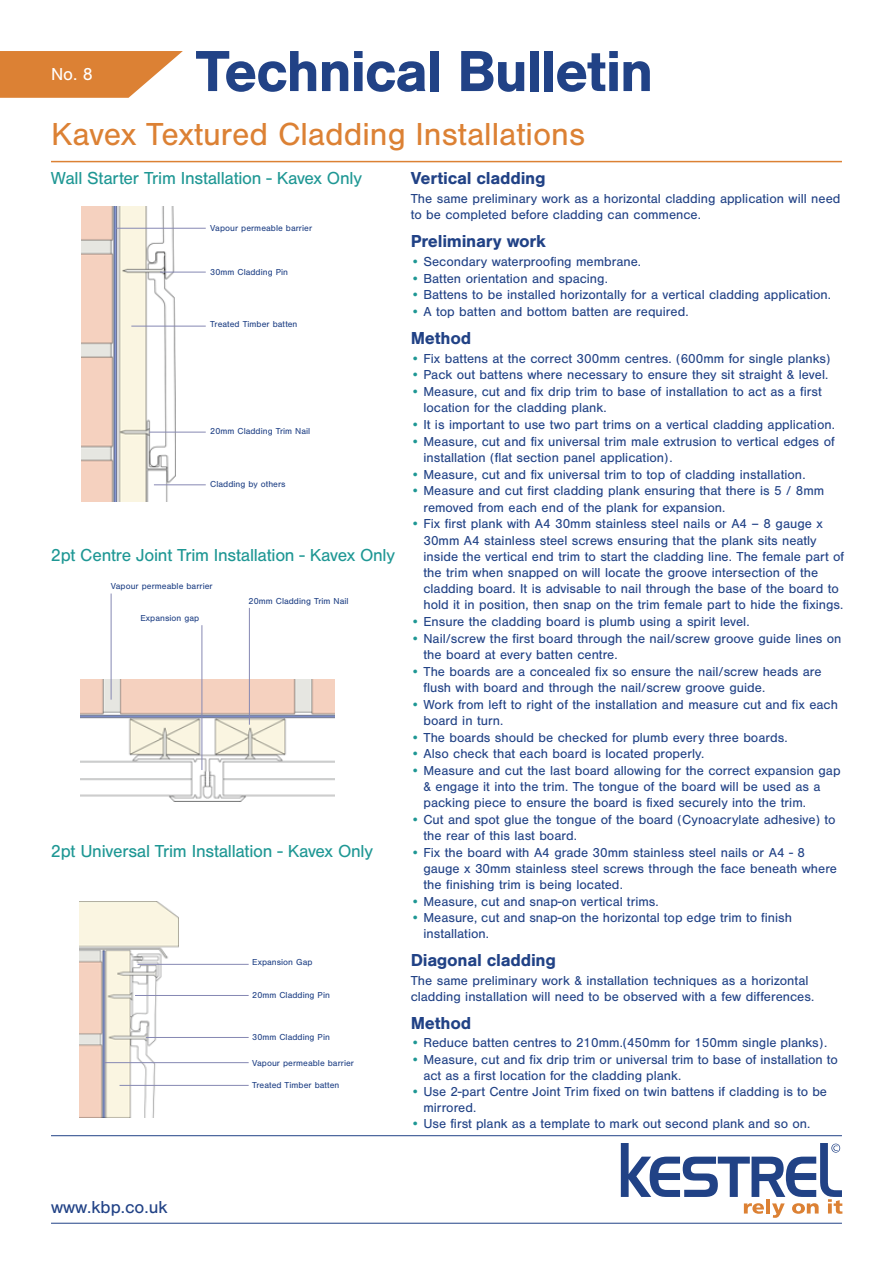
<style>
.page{position:relative;width:893px;height:1263px;background:#fff}
.page>*{position:absolute;margin:0;border:0;box-sizing:border-box;transform-origin:0 0}
.t1{font:700 60px "Nimbus San";letter-spacing:-.03em;color:#214286}
.t2{font:33px "Nimbus San";color:#dc8134}
.t3{font:18px "Nimbus San";letter-spacing:-.015em;color:#1e9794}
.t4{font:700 18px "Nimbus San";letter-spacing:-.015em;color:#214286}
.t5{font:18px "Nimbus San";color:#214286}
.t6{font:18px "Nimbus San";color:#fff}
.t7{font:13.5px/16.2px "Nimbus San";color:#214286}
.t8{font:9px "Nimbus San";letter-spacing:.005em;color:#214286}
.s1{color:#1e9794}
</style>
<div class="page">
<svg style="left:0;top:51px;width:183px;height:47px;background:#e19453"></svg>
<svg style="left:621px;top:1143px;width:221px;height:75px"></svg>
<hr style="left:51px;top:1135px;width:791px;height:1px;background:#214286">
<hr style="left:51px;top:161px;width:791px;height:1px;background:#dc8134">
<hr style="left:51px;top:1223px;width:791px;height:1px;background:#214286">
<img style="left:81px;top:207px;width:94px;height:295px">
<hr style="left:116px;top:228px;width:90px;height:1px;background:#8688b3">
<hr style="left:160px;top:272px;width:46px;height:1px;background:#8688b3">
<hr style="left:131px;top:326px;width:75px;height:1px;background:#8688b3">
<hr style="left:154px;top:485px;width:52px;height:1px;background:#8688b3">
<hr style="left:149px;top:432px;width:57px;height:1px;background:#8688b3">
<img style="left:80px;top:680px;width:254px;height:121px">
<hr style="left:111px;top:593px;width:1px;height:107px;background:#8688b3">
<hr style="left:202px;top:625px;width:1px;height:145px;background:#8688b3">
<hr style="left:249px;top:608px;width:1px;height:117px;background:#8688b3">
<img style="left:79px;top:901px;width:99px;height:216px">
<hr style="left:138px;top:964px;width:111px;height:1px;background:#8688b3">
<hr style="left:135px;top:995px;width:114px;height:1px;background:#8688b3">
<hr style="left:120px;top:1085px;width:129px;height:1px;background:#8688b3">
<hr style="left:104px;top:1062px;width:145px;height:1px;background:#8688b3">
<hr style="left:146px;top:1037px;width:103px;height:1px;background:#8688b3">
<h1 class="t1" style="left:196px;top:47px;width:459px">Technical Bulletin</h1>
<h2 class="t2" style="left:51px;top:123px;width:535px">Kavex Textured Cladding Installations</h2>
<h3 class="t6" style="left:51px;top:68px;width:43px">No. 8</h3>
<h3 class="t3" style="left:51px;top:172px;width:313px">Wall Starter Trim Installation - Kavex Only</h3>
<p class="t8" style="left:210px;top:225px;width:103px">Vapour permeable barrier</p>
<p class="t8" style="left:210px;top:269px;width:79px">30mm Cladding Pin</p>
<p class="t8" style="left:210px;top:321px;width:89px">Treated Timber batten</p>
<p class="t8" style="left:210px;top:428px;width:102px">20mm Cladding Trim Nail</p>
<p class="t8" style="left:210px;top:480px;width:77px">Cladding by others</p>
<h3 class="t3" style="left:51px;top:549px;width:346px">2pt Centre Joint Trim Installation - Kavex Only</h3>
<p class="t8" style="left:249px;top:598px;width:102px">20mm Cladding Trim Nail</p>
<p class="t8" style="left:111px;top:583px;width:103px">Vapour permeable barrier</p>
<p class="t8" style="left:141px;top:615px;width:60px">Expansion gap</p>
<h3 class="t3" style="left:51px;top:845px;width:324px">2pt Universal Trim Installation - Kavex Only</h3>
<p class="t8" style="left:252px;top:959px;width:62px">Expansion Gap</p>
<p class="t8" style="left:252px;top:992px;width:79px">20mm Cladding Pin</p>
<p class="t8" style="left:252px;top:1034px;width:79px">30mm Cladding Pin</p>
<p class="t8" style="left:252px;top:1060px;width:103px">Vapour permeable barrier</p>
<p class="t8" style="left:252px;top:1082px;width:89px">Treated Timber batten</p>
<h3 class="t4" style="left:411px;top:171px;width:137px">Vertical cladding</h3>
<p class="t7" style="left:411px;top:191px;width:431px">The same preliminary work as a horizontal cladding application will need to be completed before cladding can commence.</p>
<h3 class="t4" style="left:411px;top:234px;width:137px">Preliminary work</h3>
<p class="t7" style="left:411px;top:254px;width:232px"><span class="s1">•</span> Secondary waterproofing membrane.</p>
<p class="t7" style="left:411px;top:271px;width:199px"><span class="s1">•</span> Batten orientation and spacing.</p>
<p class="t7" style="left:411px;top:288px;width:422px"><span class="s1">•</span> Battens to be installed horizontally for a vertical cladding application.</p>
<p class="t7" style="left:411px;top:304px;width:279px"><span class="s1">•</span> A top batten and bottom batten are required.</p>
<h3 class="t4" style="left:411px;top:331px;width:62px">Method</h3>
<p class="t7" style="left:411px;top:351px;width:421px"><span class="s1">•</span> Fix battens at the correct 300mm centres. (600mm for single planks)</p>
<p class="t7" style="left:411px;top:368px;width:419px"><span class="s1">•</span> Pack out battens where necessary to ensure they sit straight &amp; level.</p>
<p class="t7" style="left:423px;top:385px;width:400px;text-indent:-13px"><span class="s1">•</span> Measure, cut and fix drip trim to base of installation to act as a first location for the cladding plank.</p>
<p class="t7" style="left:411px;top:418px;width:426px"><span class="s1">•</span> It is important to use two part trims on a vertical cladding application.</p>
<p class="t7" style="left:423px;top:434px;width:413px;text-indent:-13px"><span class="s1">•</span> Measure, cut and fix universal trim male extrusion to vertical edges of installation (flat section panel application).</p>
<p class="t7" style="left:411px;top:467px;width:396px"><span class="s1">•</span> Measure, cut and fix universal trim to top of cladding installation.</p>
<p class="t7" style="left:423px;top:484px;width:402px;text-indent:-13px"><span class="s1">•</span> Measure and cut first cladding plank ensuring that there is 5 / 8mm removed from each end of the plank for expansion.</p>
<p class="t7" style="left:423px;top:517px;width:422px;text-indent:-13px"><span class="s1">•</span> Fix first plank with A4 30mm stainless steel nails or A4 – 8 gauge x 30mm A4 stainless steel screws ensuring that the plank sits neatly inside the vertical end trim to start the cladding line. The female part of the trim when snapped on will locate the groove intersection of the cladding board. It is advisable to nail through the base of the board to hold it in position, then snap on the trim female part to hide the fixings.</p>
<p class="t7" style="left:411px;top:615px;width:340px"><span class="s1">•</span> Ensure the cladding board is plumb using a spirit level.</p>
<p class="t7" style="left:423px;top:631px;width:420px;text-indent:-13px"><span class="s1">•</span> Nail/screw the first board through the nail/screw groove guide lines on the board at every batten centre.</p>
<p class="t7" style="left:423px;top:664px;width:400px;text-indent:-13px"><span class="s1">•</span> The boards are a concealed fix so ensure the nail/screw heads are flush with board and through the nail/screw groove guide.</p>
<p class="t7" style="left:423px;top:697px;width:416px;text-indent:-13px"><span class="s1">•</span> Work from left to right of the installation and measure cut and fix each board in turn.</p>
<p class="t7" style="left:411px;top:730px;width:378px"><span class="s1">•</span> The boards should be checked for plumb every three boards.</p>
<p class="t7" style="left:411px;top:747px;width:295px"><span class="s1">•</span> Also check that each board is located properly.</p>
<p class="t7" style="left:423px;top:763px;width:419px;text-indent:-13px"><span class="s1">•</span> Measure and cut the last board allowing for the correct expansion gap &amp; engage it into the trim. The tongue of the board will be used as a packing piece to ensure the board is fixed securely into the trim.</p>
<p class="t7" style="left:423px;top:812px;width:413px;text-indent:-13px"><span class="s1">•</span> Cut and spot glue the tongue of the board (Cynoacrylate adhesive) to the rear of this last board.</p>
<p class="t7" style="left:423px;top:845px;width:415px;text-indent:-13px"><span class="s1">•</span> Fix the board with A4 grade 30mm stainless steel nails or A4 - 8 gauge x 30mm stainless steel screws through the face beneath where the finishing trim is being located.</p>
<p class="t7" style="left:411px;top:894px;width:250px"><span class="s1">•</span> Measure, cut and snap-on vertical trims.</p>
<p class="t7" style="left:423px;top:910px;width:370px;text-indent:-13px"><span class="s1">•</span> Measure, cut and snap-on the horizontal top edge trim to finish installation.</p>
<h3 class="t4" style="left:411px;top:953px;width:147px">Diagonal cladding</h3>
<p class="t7" style="left:411px;top:973px;width:405px">The same preliminary work &amp; installation techniques as a horizontal cladding installation will need to be observed with a few differences.</p>
<h3 class="t4" style="left:411px;top:1016px;width:62px">Method</h3>
<p class="t7" style="left:411px;top:1036px;width:418px"><span class="s1">•</span> Reduce batten centres to 210mm.(450mm for 150mm single planks).</p>
<p class="t7" style="left:423px;top:1052px;width:416px;text-indent:-13px"><span class="s1">•</span> Measure, cut and fix drip trim or universal trim to base of installation to act as a first location for the cladding plank.</p>
<p class="t7" style="left:423px;top:1084px;width:405px;text-indent:-13px"><span class="s1">•</span> Use 2-part Centre Joint Trim fixed on twin battens if cladding is to be mirrored.</p>
<p class="t7" style="left:411px;top:1117px;width:401px"><span class="s1">•</span> Use first plank as a template to mark out second plank and so on.</p>
<h3 class="t5" style="left:51px;top:1201px;width:118px">www.kbp.co.uk</h3>
</div>
